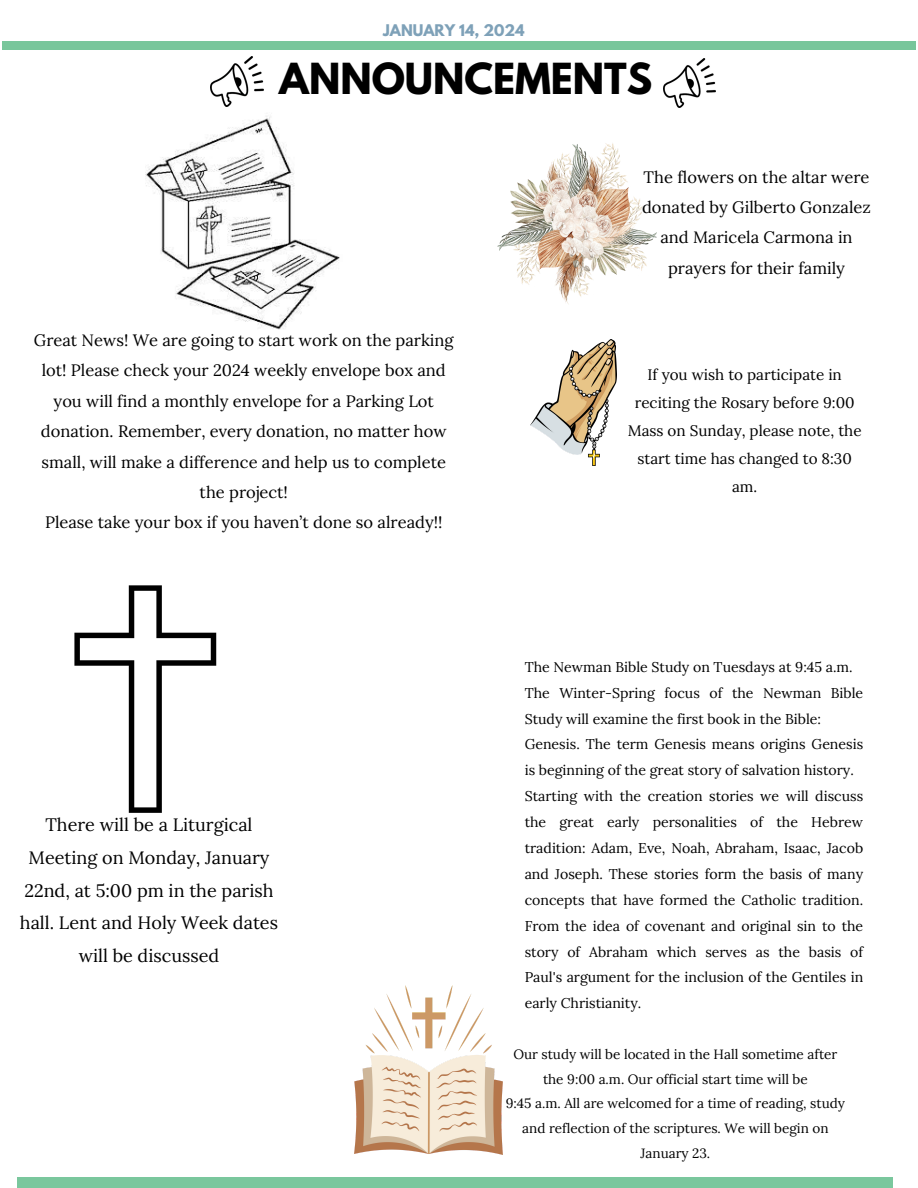
<style>
.page{position:relative;width:918px;height:1188px;background:#fff}
.page>*{position:absolute;margin:0;border:0;box-sizing:border-box;transform-origin:0 0}
.t1{font:700 37.95px "League Spartan";color:#000}
.t2{font:18px/32.7px "Lora";color:#000;text-align:center}
.t3{font:16.5px/30.3px "Lora";color:#000;text-align:center}
.t4{font:15.3px/28.2px "Lora";color:#000;text-align:center}
.t5{font:700 14.25px "League Spartan";color:#7ea1b8}
.t6{font:14.1px/26px "Lora";color:#000}
.t7{font:13.5px/24.8px "Lora";color:#000;text-align:center}
</style>
<div class="page">
<div style="left:2px;top:41px;width:914px;height:9px;background:#78c69b"></div>
<div style="left:17px;top:1177px;width:876px;height:11px;background:#7ac79d"></div>
<img style="left:211px;top:57px;width:53px;height:49px">
<img style="left:663px;top:58px;width:53px;height:50px">
<img style="left:145px;top:116px;width:195px;height:214px">
<img style="left:497px;top:143px;width:159px;height:161px">
<img style="left:531px;top:340px;width:85px;height:126px">
<svg style="left:74px;top:585px;width:142px;height:228px"></svg>
<img style="left:355px;top:986px;width:147px;height:168px">
<p class="t5" style="left:383px;top:23px;width:143px">JANUARY 14, 2024</p>
<p class="t1" style="left:279px;top:60px;width:375px">ANNOUNCEMENTS</p>
<p class="t3" style="left:34px;top:325px;width:421px">Great News! We are going to start work on the parking lot! Please check your 2024 weekly envelope box and you will find a monthly envelope for a Parking Lot donation. Remember, every donation, no matter how small, will make a difference and help us to complete the project!</p>
<p class="t3" style="left:45px;top:507px;width:399px">Please take your box if you haven’t done so already!!</p>
<p class="t2" style="left:20px;top:809px;width:260px">There will be a Liturgical<br>Meeting on Monday, January<br>22nd, at 5:00 pm in the parish hall. Lent and Holy Week dates will be discussed</p>
<p class="t3" style="left:642px;top:162px;width:230px">The flowers on the altar were donated by Gilberto Gonzalez and Maricela Carmona in prayers for their family</p>
<p class="t4" style="left:628px;top:360px;width:235px">If you wish to participate in reciting the Rosary before 9:00<br>Mass on Sunday, please note, the start time has changed to 8:30 am.</p>
<p class="t6" style="left:525px;top:654px;width:330px">The Newman Bible Study on Tuesdays at 9:45 a.m.</p>
<p class="t6" style="left:525px;top:680px;width:340px">The Winter-Spring focus of the Newman Bible<br>Study will examine the first book in the Bible:</p>
<p class="t6" style="left:525px;top:731px;width:340px">Genesis. The term Genesis means origins Genesis is beginning of the great story of salvation history.</p>
<p class="t6" style="left:525px;top:783px;width:340px;text-align:justify">Starting with the creation stories we will discuss the great early personalities of the Hebrew tradition: Adam, Eve, Noah, Abraham, Isaac, Jacob and Joseph. These stories form the basis of many concepts that have formed the Catholic tradition.<br>From the idea of covenant and original sin to the story of Abraham which serves as the basis of Paul's argument for the inclusion of the Gentiles in early Christianity.</p>
<p class="t7" style="left:513px;top:1042px;width:326px">Our study will be located in the Hall sometime after the 9:00 a.m. Our official start time will be</p>
<p class="t7" style="left:506px;top:1091px;width:341px">9:45 a.m. All are welcomed for a time of reading, study and reflection of the scriptures. We will begin on</p>
<p class="t7" style="left:640px;top:1141px;width:71px">January 23.</p>
</div>
